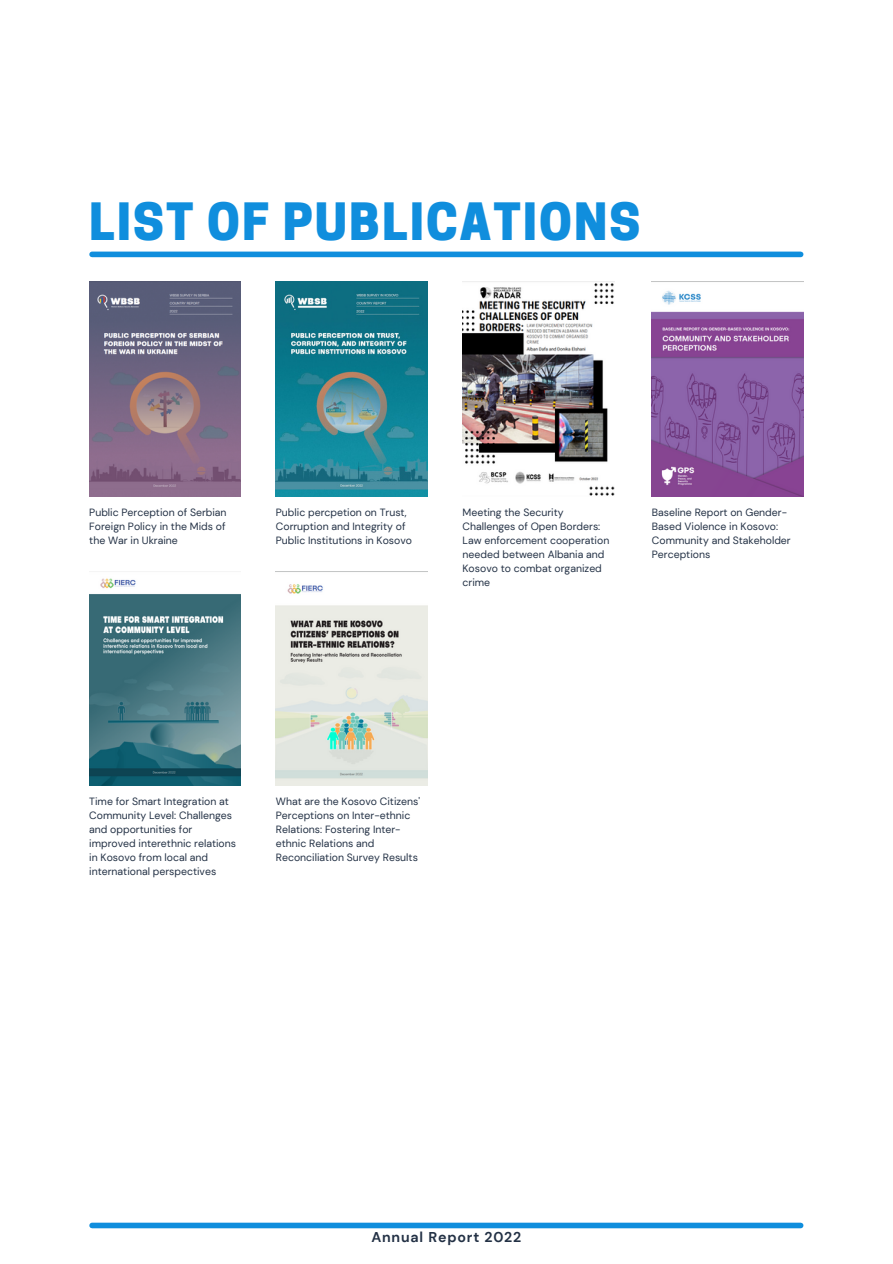
<style>
.page{position:relative;width:893px;height:1264px;background:#fff}
.page>*{position:absolute;margin:0;border:0;box-sizing:border-box;transform-origin:0 0}
.t1{font:800 48.3px "Cooper Hewitt";letter-spacing:.04em;color:#108edd}
.t2{font:700 14.25px "DM Sans";letter-spacing:.06em;color:#233145}
.t3{font:10.5px/14px "DM Sans";color:#233145}
</style>
<div class="page">
<div style="left:92px;top:251px;width:708px;height:6px;background:#108edd"></div>
<div style="left:92px;top:1222px;width:708px;height:6px;background:#108edd"></div>
<img style="left:89px;top:282px;width:152px;height:214px">
<img style="left:89px;top:578px;width:152px;height:208px">
<img style="left:276px;top:282px;width:151px;height:214px">
<img style="left:276px;top:571px;width:151px;height:215px">
<img style="left:462px;top:283px;width:152px;height:213px">
<img style="left:652px;top:290px;width:151px;height:206px">
<p class="t1" style="left:89px;top:204px;width:552px">LIST OF PUBLICATIONS</p>
<p class="t3" style="left:89px;top:505px;width:139px;text-align:justify">Public Perception of Serbian Foreign Policy in the Mids of the War in Ukraine</p>
<p class="t3" style="left:276px;top:505px;width:138px">Public percpetion on Trust,<br>Corruption and Integrity of<br>Public Institutions in Kosovo</p>
<p class="t3" style="left:462px;top:505px;width:148px">Meeting the Security<br>Challenges of Open Borders:<br>Law enforcement cooperation needed between Albania and<br>Kosovo to combat organized crime</p>
<p class="t3" style="left:652px;top:505px;width:140px">Baseline Report on Gender-<br>Based Violence in Kosovo:<br>Community and Stakeholder<br>Perceptions</p>
<p class="t3" style="left:89px;top:794px;width:148px">Time for Smart Integration at<br>Community Level: Challenges and opportunities for improved interethnic relations in Kosovo from local and international perspectives</p>
<p class="t3" style="left:276px;top:794px;width:146px">What are the Kosovo Citizens'<br>Perceptions on Inter-ethnic<br>Relations: Fostering Inter&shy;ethnic Relations and<br>Reconciliation Survey Results</p>
<p class="t2" style="left:371px;top:1227px;width:151px">Annual Report 2022</p>
</div>
